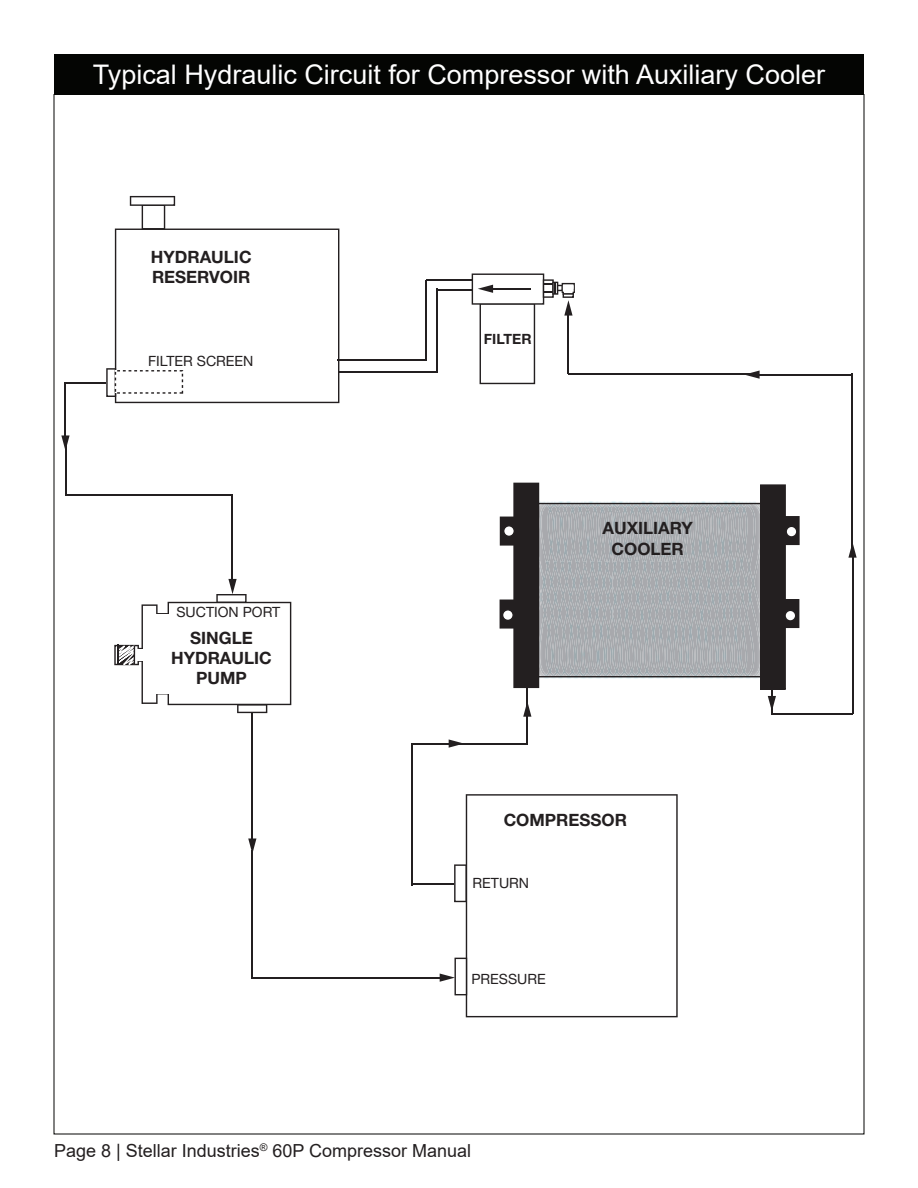
<style>
.page{position:relative;width:918px;height:1188px;background:#fff}
.page>*{position:absolute;margin:0;border:0;box-sizing:border-box;transform-origin:0 0}
.TOC_Page_Heading_Whi{font:27px "Arial";color:#fff}
.t1{font:18px "Arial";color:#231f20}
.t2{font:700 16.95px/20.4px "Helvetica Neue";color:#231f20;text-align:center}
.t3{font:14.1px "Helvetica Neue";color:#231f20}
.t4{font:700 14.1px "Helvetica Neue";color:#231f20}
</style>
<div class="page">
<div style="left:54px;top:54px;width:810px;height:40px;background:#040503"></div>
<svg style="left:106px;top:196px;width:233px;height:207px"></svg>
<svg style="left:466px;top:794px;width:212px;height:223px"></svg>
<svg style="left:454px;top:864px;width:13px;height:38px"></svg>
<hr style="left:66px;top:382px;width:40px;height:2px;background:#231f20">
<hr style="left:65px;top:383px;width:1px;height:55px;background:#231f20">
<svg style="left:61px;top:435px;width:9px;height:16px"></svg>
<hr style="left:65px;top:495px;width:167px;height:1px;background:#231f20">
<hr style="left:232px;top:495px;width:1px;height:87px;background:#231f20">
<svg style="left:114px;top:579px;width:177px;height:134px"></svg>
<hr style="left:252px;top:712px;width:1px;height:129px;background:#231f20">
<svg style="left:248px;top:838px;width:8px;height:16px"></svg>
<hr style="left:252px;top:977px;width:190px;height:1px;background:#231f20">
<svg style="left:440px;top:958px;width:27px;height:37px"></svg>
<hr style="left:411px;top:884px;width:43px;height:1px;background:#231f20">
<hr style="left:411px;top:743px;width:2px;height:142px;background:#231f20">
<hr style="left:412px;top:743px;width:39px;height:1px;background:#231f20">
<svg style="left:449px;top:739px;width:15px;height:9px"></svg>
<hr style="left:527px;top:714px;width:1px;height:30px;background:#231f20">
<hr style="left:771px;top:714px;width:82px;height:1px;background:#231f20">
<hr style="left:852px;top:555px;width:1px;height:159px;background:#231f20">
<svg style="left:848px;top:542px;width:9px;height:16px"></svg>
<hr style="left:757px;top:374px;width:96px;height:1px;background:#231f20">
<svg style="left:744px;top:371px;width:16px;height:8px"></svg>
<hr style="left:437px;top:289px;width:35px;height:1px;background:#231f20">
<hr style="left:437px;top:289px;width:1px;height:83px;background:#231f20">
<hr style="left:338px;top:371px;width:100px;height:1px;background:#231f20">
<hr style="left:426px;top:279px;width:46px;height:2px;background:#231f20">
<hr style="left:425px;top:280px;width:2px;height:80px;background:#231f20">
<hr style="left:337px;top:360px;width:89px;height:1px;background:#231f20">
<hr style="left:568px;top:374px;width:189px;height:1px;background:#231f20">
<svg style="left:500px;top:483px;width:300px;height:234px"></svg>
<hr style="left:852px;top:374px;width:1px;height:181px;background:#231f20">
<svg style="left:472px;top:274px;width:103px;height:110px"></svg>
<hr style="left:65px;top:437px;width:1px;height:58px;background:#231f20">
<hr style="left:252px;top:850px;width:1px;height:129px;background:#231f20">
<hr style="left:452px;top:743px;width:76px;height:1px;background:#231f20">
<hr style="left:527px;top:684px;width:1px;height:30px;background:#231f20">
<p class="TOC_Page_Heading_Whi" style="left:93px;top:56px;width:734px">Typical Hydraulic Circuit for Compressor with Auxiliary Cooler</p>
<p class="t2" style="left:151px;top:247px;width:102px;text-align:left">HYDRAULIC<br>RESERVOIR</p>
<p class="t3" style="left:148px;top:351px;width:107px">FILTER SCREEN</p>
<p class="t3" style="left:176px;top:602px;width:105px">SUCTION PORT</p>
<p class="t2" style="left:171px;top:628px;width:102px">SINGLE<br>HYDRAULIC<br>PUMP</p>
<p class="t4" style="left:484px;top:328px;width:49px">FILTER</p>
<p class="t2" style="left:603px;top:519px;width:92px">AUXILIARY<br>COOLER</p>
<p class="t2" style="left:504px;top:810px;width:125px">COMPRESSOR</p>
<p class="t3" style="left:473px;top:872px;width:58px">RETURN</p>
<p class="t3" style="left:471px;top:969px;width:76px">PRESSURE</p>
<p class="t1" style="left:54px;top:1139px;width:419px">Page 8 | Stellar Industries<sup>®</sup> 60P Compressor Manual</p>
</div>
